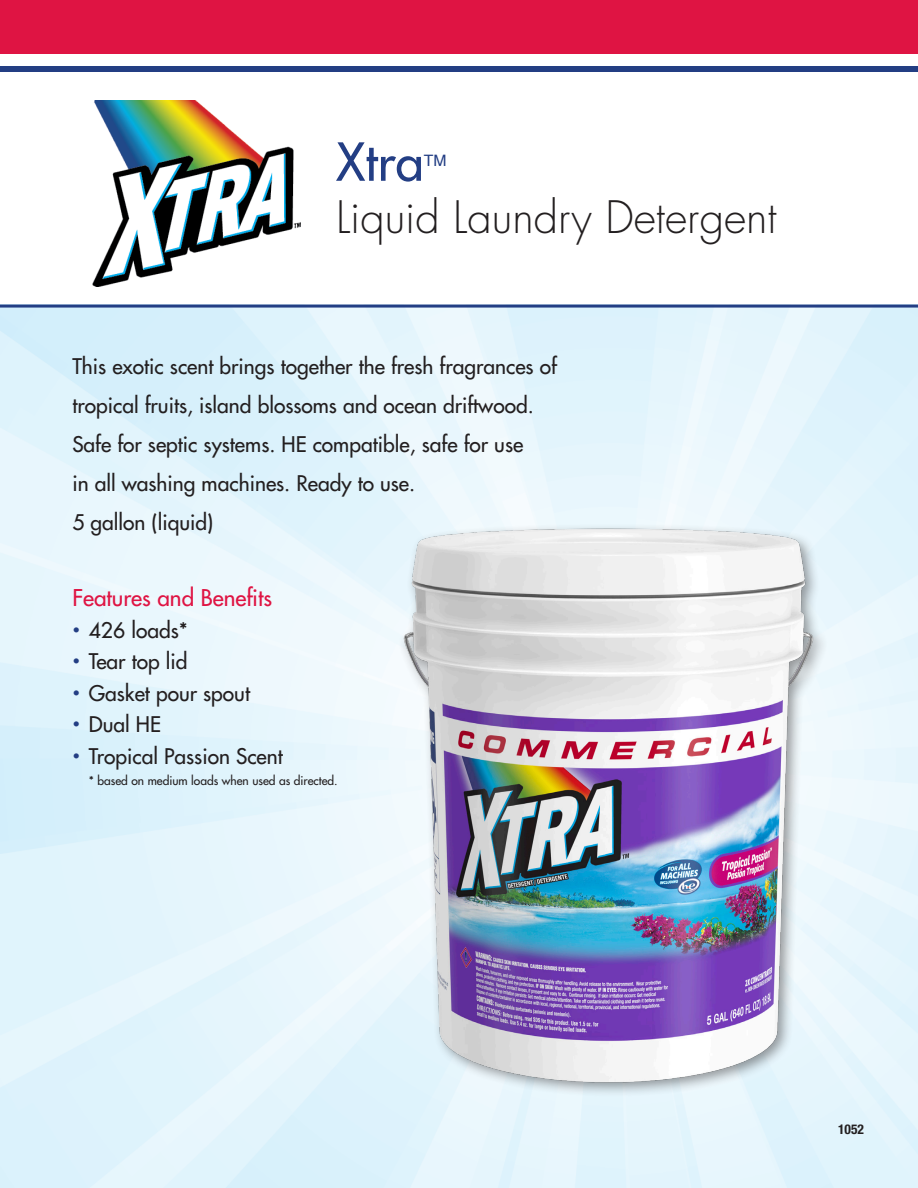
<style>
.page{position:relative;width:918px;height:1188px;background:#fff}
.page>*{position:absolute;margin:0;border:0;box-sizing:border-box;transform-origin:0 0}
.t1{font:51px "Futura";color:#233e84}
.t2{font:300 43.5px "Futura";color:#231f20}
.t3{font:22.5px "Futura";color:#df1443}
.t4{font:21px/39px "Futura";color:#231f20}
.t5{font:15.75px "Helvetica";color:#233e84}
.t6{font:700 condensed 13.5px "Helvetica Neue";color:#231f20}
.t7{font:12px "Futura";color:#231f20}
.s1{font-size:13.5px;color:#233e84}
</style>
<div class="page">
<div style="left:0;top:0;width:918px;height:53px;background:#df1443"></div>
<hr style="left:0;top:305px;width:918px;height:3px;background:#233e84">
<div style="left:0;top:66px;width:918px;height:6px;background:#233e83"></div>
<img style="left:92px;top:100px;width:208px;height:187px">
<img style="left:369px;top:502px;width:495px;height:607px">
<p class="t1" style="left:336px;top:129px;width:89px">Xtra</p>
<p class="t5" style="left:424px;top:148px;width:24px">TM</p>
<p class="t2" style="left:336px;top:189px;width:442px">Liquid Laundry Detergent</p>
<p class="t4" style="left:72px;top:346px;width:486px">This exotic scent brings together the fresh fragrances of tropical fruits, island blossoms and ocean driftwood.<br>Safe for septic systems. HE compatible, safe for use<br>in all washing machines. Ready to use.<br>5 gallon (liquid)</p>
<p class="t3" style="left:72px;top:583px;width:201px">Features and Benefits</p>
<p class="t4" style="left:72px;top:610px;width:117px"><span class="s1">•</span> 426 loads*</p>
<p class="t4" style="left:72px;top:642px;width:117px"><span class="s1">•</span> Tear top lid</p>
<p class="t4" style="left:72px;top:673px;width:179px"><span class="s1">•</span> Gasket pour spout</p>
<p class="t4" style="left:72px;top:705px;width:90px"><span class="s1">•</span> Dual HE</p>
<p class="t4" style="left:72px;top:736px;width:212px"><span class="s1">•</span> Tropical Passion Scent</p>
<p class="t7" style="left:89px;top:773px;width:250px">* based on medium loads when used as directed.</p>
<p class="t6" style="left:838px;top:1121px;width:27px">1052</p>
</div>
